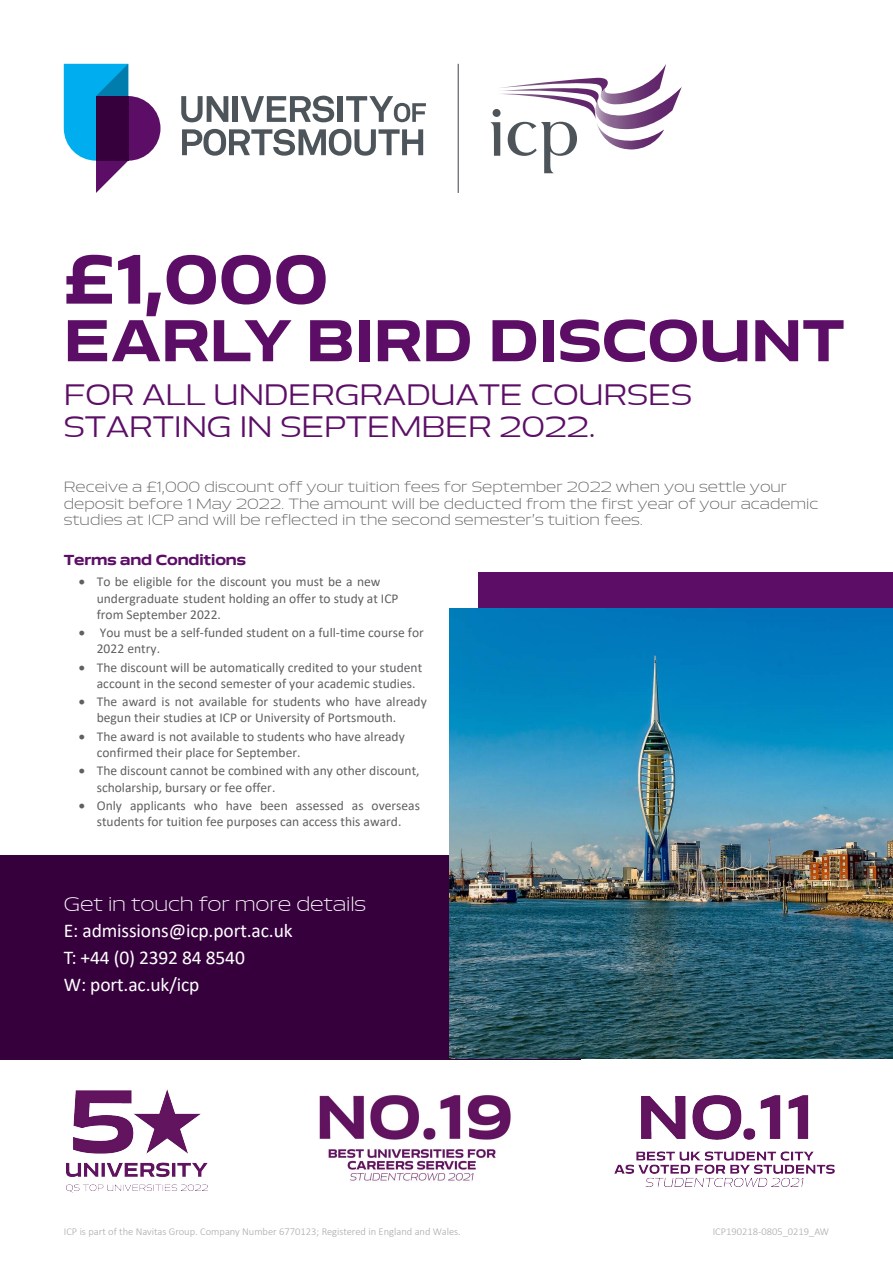
<style>
.page{position:relative;width:893px;height:1263px;background:#fff}
.page>*{position:absolute;margin:0;border:0;box-sizing:border-box;transform-origin:0 0}
.t1{font:700 63px "Aero";color:#5c0e67}
.t2{font:700 54px "Aero";letter-spacing:-.005em;color:#5c0e67}
.t3{font:27px/32.4px "Aero";letter-spacing:-.01em;color:#5c0e67}
.t4{font:19.5px/27.3px "Calibri";letter-spacing:-.005em;color:#fff}
.t5{font:300 18px "Aero";letter-spacing:-.01em;color:#fff}
.t6{font:13.5px/16.2px "Calibri";color:#5f6062}
.t7{font:300 13.5px/16.8px "Aero";color:#5f6062}
.t8{font:700 13.5px "Aero";letter-spacing:-.01em;color:#5c0e67}
.t9{font:300 10.5px "Calibri";color:#a7a9ac}
</style>
<div class="page">
<svg style="left:64px;top:64px;width:96px;height:129px"></svg>
<div style="left:96px;top:96px;width:32px;height:65px;background:#36003d"></div>
<svg style="left:181px;top:96px;width:47px;height:26px"></svg>
<div style="left:233px;top:96px;width:5px;height:26px;background:#4d555b"></div>
<svg style="left:241px;top:96px;width:93px;height:26px"></svg>
<div style="left:338px;top:96px;width:5px;height:26px;background:#4d555b"></div>
<svg style="left:182px;top:129px;width:241px;height:27px"></svg>
<svg style="left:346px;top:96px;width:80px;height:26px"></svg>
<hr style="left:458px;top:64px;width:1px;height:129px;background:#4d555b">
<svg style="left:490px;top:64px;width:192px;height:109px"></svg>
<div style="left:478px;top:572px;width:415px;height:414px;background:#5c0e67"></div>
<div style="left:0;top:855px;width:580px;height:204px;background:#36003d"></div>
<img style="left:449px;top:608px;width:444px;height:451px">
<img style="left:66px;top:1089px;width:142px;height:103px">
<img style="left:319px;top:1095px;width:192px;height:86px">
<img style="left:614px;top:1096px;width:220px;height:91px">
<h1 class="t1" style="left:64px;top:241px;width:266px">£1,000</h1>
<h2 class="t2" style="left:64px;top:308px;width:782px">EARLY BIRD DISCOUNT</h2>
<h3 class="t3" style="left:64px;top:378px;width:630px">FOR ALL UNDERGRADUATE COURSES<br>STARTING IN SEPTEMBER 2022.</h3>
<p class="t7" style="left:64px;top:478px;width:756px">Receive a £1,000 discount off your tuition fees for September 2022 when you settle your deposit before 1 May 2022. The amount will be deducted from the first year of your academic studies at ICP and will be reflected in the second semester’s tuition fees.</p>
<p class="t8" style="left:64px;top:551px;width:184px">Terms and Conditions</p>
<p class="t6" style="left:97px;top:573px;width:303px;text-indent:-18px">• To be eligible for the discount you must be a new undergraduate student holding an offer to study at ICP from September 2022.</p>
<p class="t6" style="left:97px;top:624px;width:329px;text-indent:-18px">• You must be a self-funded student on a full-time course for<br>2022 entry.</p>
<p class="t6" style="left:97px;top:659px;width:327px;text-indent:-18px">• The discount will be automatically credited to your student account in the second semester of your academic studies.</p>
<p class="t6" style="left:97px;top:693px;width:331px;text-indent:-18px">• The award is not available for students who have already begun their studies at ICP or University of Portsmouth.</p>
<p class="t6" style="left:97px;top:728px;width:310px;text-indent:-18px">• The award is not available to students who have already confirmed their place for September.</p>
<p class="t6" style="left:97px;top:762px;width:324px;text-indent:-18px">• The discount cannot be combined with any other discount, scholarship, bursary or fee offer.</p>
<p class="t6" style="left:79px;top:797px;width:343px;text-align:center">• Only applicants who have been assessed as overseas students for tuition fee purposes can access this award.</p>
<h3 class="t5" style="left:64px;top:893px;width:304px">Get in touch for more details</h3>
<h3 class="t4" style="left:64px;top:916px;width:230px">E: admissions@icp.port.ac.uk<br>T: +44 (0) 2392 84 8540<br>W: port.ac.uk/icp</h3>
<p class="t9" style="left:64px;top:1225px;width:399px">ICP is part of the Navitas Group. Company Number 6770123; Registered in England and Wales.</p>
<p class="t9" style="left:713px;top:1225px;width:118px">ICP190218-0805_0219_AW</p>
</div>
